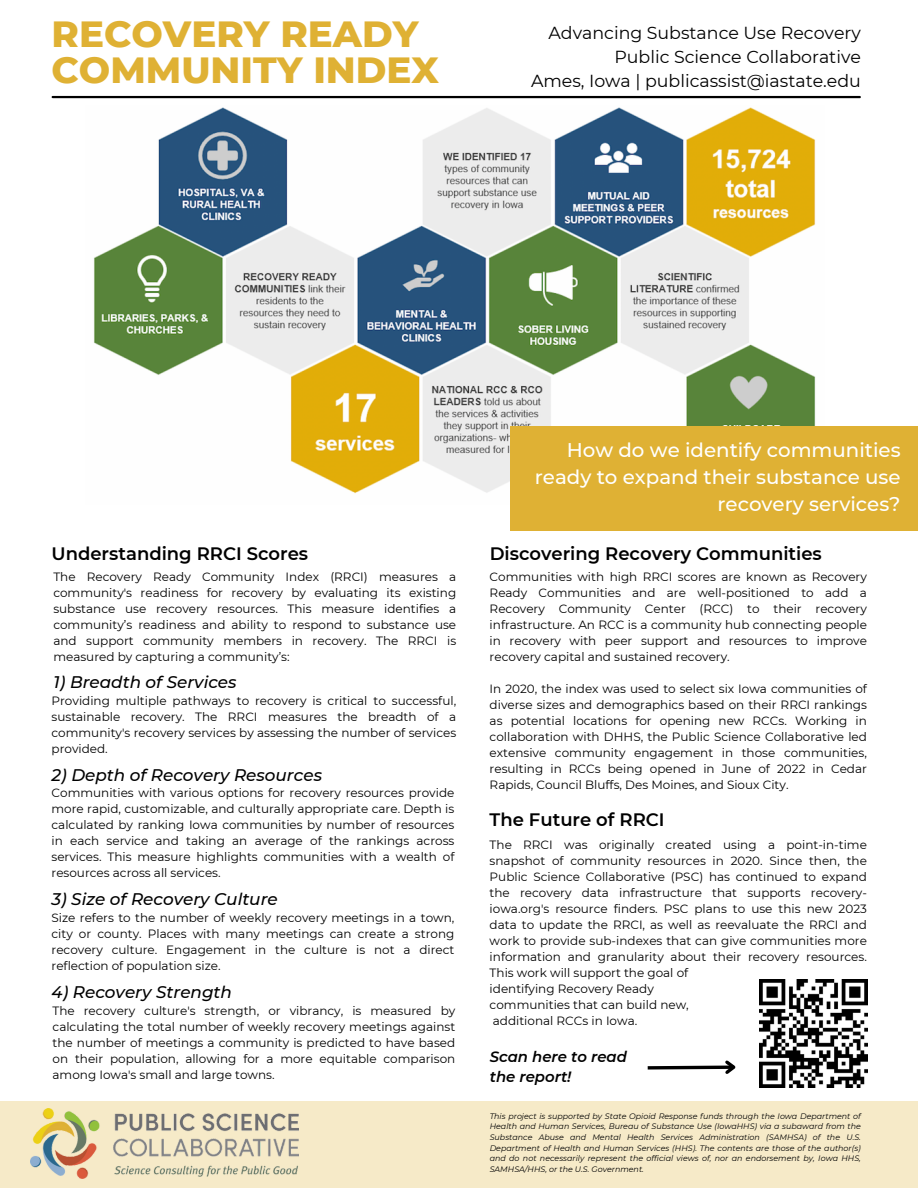
<style>
.page{position:relative;width:918px;height:1188px;background:#fff}
.page>*{position:absolute;margin:0;border:0;box-sizing:border-box;transform-origin:0 0}
.t1{font:800 37.2px/36px "Montserrat";color:#dfb134}
.t2{font:500 19.8px/27px "Montserrat";color:#fff;text-align:right}
.t3{font:600 18px "Montserrat";color:#000}
.t4{font:17.4px/23.7px "Montserrat";color:#000;text-align:right}
.t5{font:italic 500 16.8px "Montserrat";color:#000}
.t6{font:italic 600 14.85px/20.2px "Montserrat";color:#000}
.t7{font:12px/16px "Montserrat";color:#000;text-align:justify}
.t8{font:italic 7.95px/10.6px "Montserrat";color:#000;text-align:justify}
</style>
<div class="page">
<img style="left:94px;top:107px;width:722px;height:387px">
<hr style="left:53px;top:96px;width:807px;height:2px;background:#000">
<div style="left:0;top:1101px;width:918px;height:87px;background:#f6eac8"></div>
<img style="left:760px;top:979px;width:108px;height:108px">
<div style="left:510px;top:426px;width:408px;height:105px;background:#dfb134"></div>
<svg style="left:647px;top:1060px;width:89px;height:14px"></svg>
<img style="left:31px;top:1109px;width:267px;height:69px">
<h2 class="t1" style="left:52px;top:15px;width:389px">RECOVERY READY<br>COMMUNITY INDEX</h2>
<h2 class="t4" style="left:531px;top:21px;width:331px">Advancing Substance Use Recovery<br>Public Science Collaborative<br>Ames, Iowa | publicassist@iastate.edu</h2>
<h3 class="t3" style="left:52px;top:543px;width:258px">Understanding RRCI Scores</h3>
<h6 class="t7" style="left:53px;top:568px;width:404px">The Recovery Ready Community Index (RRCI) measures a community's readiness for recovery by evaluating its existing substance use recovery resources. This measure identifies a community’s readiness and ability to respond to substance use and support community members in recovery. The RRCI is measured by capturing a community’s:</h6>
<h3 class="t5" style="left:54px;top:672px;width:185px">1) Breadth of Services</h3>
<h6 class="t7" style="left:52px;top:692px;width:406px">Providing multiple pathways to recovery is critical to successful, sustainable recovery. The RRCI measures the breadth of a community's recovery services by assessing the number of services provided.</h6>
<h2 class="t5" style="left:52px;top:765px;width:272px">2) Depth of Recovery Resources</h2>
<h6 class="t7" style="left:52px;top:785px;width:404px">Communities with various options for recovery resources provide more rapid, customizable, and culturally appropriate care. Depth is calculated by ranking Iowa communities by number of resources in each service and taking an average of the rankings across services. This measure highlights communities with a wealth of resources across all services.</h6>
<h2 class="t5" style="left:52px;top:889px;width:228px">3) Size of Recovery Culture</h2>
<h6 class="t7" style="left:52px;top:909px;width:404px">Size refers to the number of weekly recovery meetings in a town, city or county. Places with many meetings can create a strong recovery culture. Engagement in the culture is not a direct reflection of population size.</h6>
<h6 class="t5" style="left:52px;top:982px;width:182px">4) Recovery Strength</h6>
<h3 class="t7" style="left:53px;top:1003px;width:404px">The recovery culture's strength, or vibrancy, is measured by calculating the total number of weekly recovery meetings against the number of meetings a community is predicted to have based on their population, allowing for a more equitable comparison among Iowa's small and large towns.</h3>
<h4 class="t2" style="left:535px;top:436px;width:367px">How do we identify communities ready to expand their substance use recovery services?</h4>
<h6 class="t3" style="left:490px;top:543px;width:334px">Discovering Recovery Communities</h6>
<h3 class="t7" style="left:490px;top:568px;width:379px">Communities with high RRCI scores are known as Recovery Ready Communities and are well-positioned to add a Recovery Community Center (RCC) to their recovery infrastructure. An RCC is a community hub connecting people in recovery with peer support and resources to improve recovery capital and sustained recovery.</h3>
<h6 class="t7" style="left:490px;top:680px;width:379px">In 2020, the index was used to select six Iowa communities of diverse sizes and demographics based on their RRCI rankings as potential locations for opening new RCCs. Working in collaboration with DHHS, the Public Science Collaborative led extensive community engagement in those communities, resulting in RCCs being opened in June of 2022 in Cedar Rapids, Council Bluffs, Des Moines, and Sioux City.</h6>
<h6 class="t3" style="left:490px;top:809px;width:177px">The Future of RRCI</h6>
<p class="t7" style="left:490px;top:837px;width:379px;text-align:left">The RRCI was originally created using a point-in-time snapshot of community resources in 2020. Since then, the Public Science Collaborative (PSC) has continued to expand the recovery data infrastructure that supports recovery&shy;iowa.org's resource finders. PSC plans to use this new 2023 data to update the RRCI, as well as reevaluate the RRCI and work to provide sub-indexes that can give communities more information and granularity about their recovery resources.<br>This work will support the goal of<br>identifying Recovery Ready<br>communities that can build new,<br>additional RCCs in Iowa.</p>
<p class="t6" style="left:490px;top:1047px;width:139px">Scan here to read the report!</p>
<p class="t8" style="left:490px;top:1111px;width:373px">This project is supported by State Opioid Response funds through the Iowa Department of Health and Human Services, Bureau of Substance Use (IowaHHS) via a subaward from the Substance Abuse and Mental Health Services Administration (SAMHSA) of the U.S.<br>Department of Health and Human Services (HHS). The contents are those of the author(s) and do not necessarily represent the official views of, nor an endorsement by, Iowa HHS, SAMHSA/HHS, or the U.S. Government.</p>
</div>
